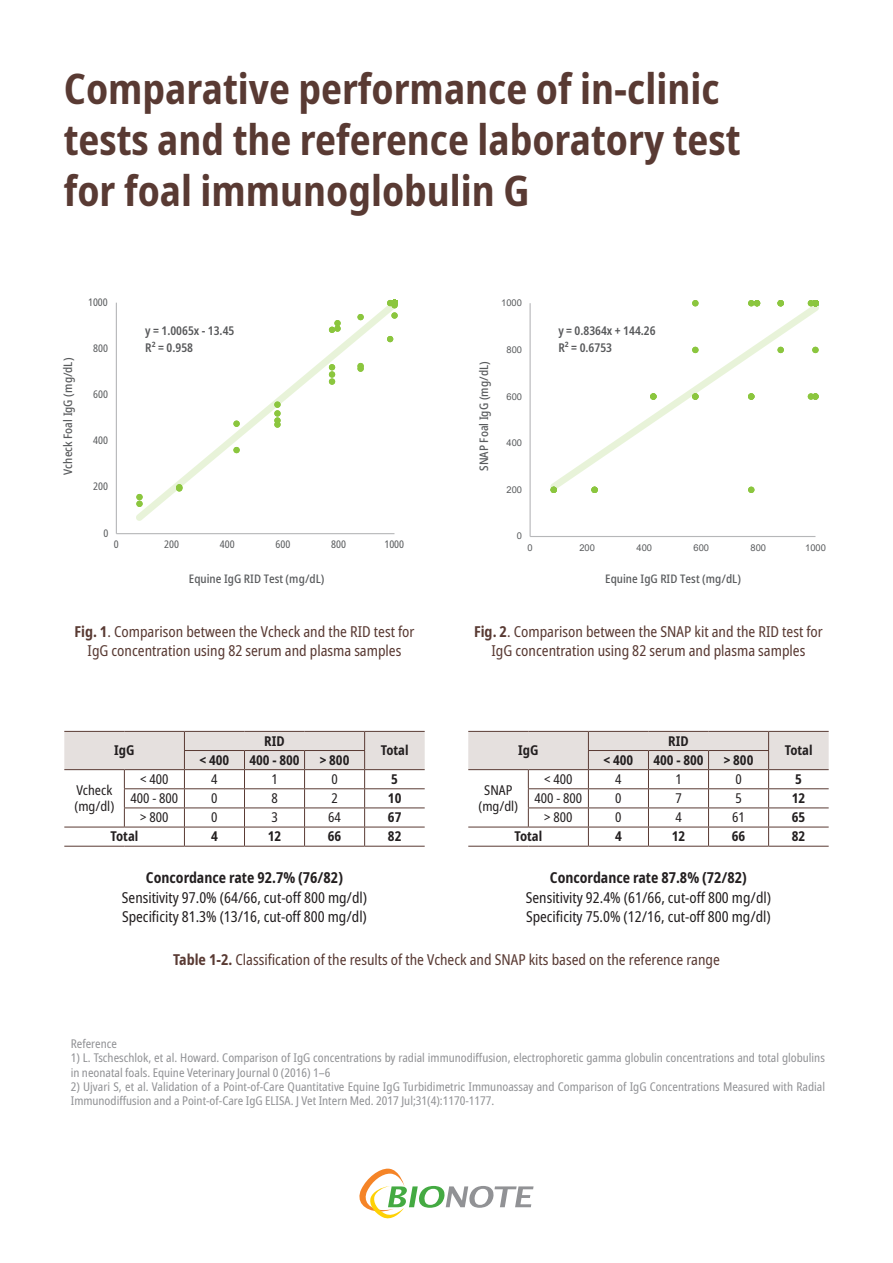
<style>
.page{position:relative;width:893px;height:1263px;background:#fff}
.page>*{position:absolute;margin:0;border:0;box-sizing:border-box;transform-origin:0 0}
.t1{font:700 condensed 42px "Noto Sans";color:#593a33}
.t2{font:condensed 15px/19.5px "Noto Sans";color:#593a33;text-align:center}
.t3{font:condensed 15px "Noto Sans";color:#231f20}
.t4{font:700 condensed 15px "Noto Sans";color:#231f20}
.t5{font:700 condensed 13.5px "Noto Sans";color:#231f20}
.t6{font:condensed 13.5px "Noto Sans";color:#231f20}
.t7{font:condensed 12px/14.4px "Noto Sans";color:#919295}
.t8{font:500 condensed 12px "Noto Sans";color:#595b5d}
.t9{font:600 condensed 12px/16.5px "Noto Sans";color:#57585a}
.t10{font:condensed 10.5px "Noto Sans";letter-spacing:.005em;color:#595b5d}
.t11{font:9.3px "Arial";letter-spacing:.005em;color:#595b5d}
.s1{font-weight:700}
</style>
<div class="page">
<svg style="left:359px;top:1168px;width:175px;height:51px"></svg>
<svg style="left:64px;top:731px;width:361px;height:115px"></svg>
<hr style="left:64px;top:846px;width:60px;height:1px;background:#593a33">
<hr style="left:124px;top:846px;width:60px;height:1px;background:#593a33">
<hr style="left:184px;top:846px;width:60px;height:1px;background:#593a33">
<hr style="left:244px;top:846px;width:61px;height:1px;background:#593a33">
<hr style="left:305px;top:846px;width:60px;height:1px;background:#593a33">
<hr style="left:365px;top:846px;width:60px;height:1px;background:#593a33">
<svg style="left:468px;top:731px;width:361px;height:115px"></svg>
<hr style="left:468px;top:846px;width:60px;height:1px;background:#593a33">
<hr style="left:528px;top:846px;width:60px;height:1px;background:#593a33">
<hr style="left:588px;top:846px;width:60px;height:1px;background:#593a33">
<hr style="left:648px;top:846px;width:60px;height:1px;background:#593a33">
<hr style="left:708px;top:846px;width:61px;height:1px;background:#593a33">
<hr style="left:769px;top:846px;width:60px;height:1px;background:#593a33">
<hr style="left:116px;top:303px;width:1px;height:231px;background:#b6b7b9">
<hr style="left:116px;top:533px;width:278px;height:1px;background:#b6b7b9">
<div style="left:391px;top:300px;width:7px;height:6px;border:1px solid #8bc63e;border-radius:50%"></div>
<svg style="left:136px;top:301px;width:262px;height:220px"></svg>
<hr style="left:530px;top:303px;width:1px;height:233px;background:#b6b7b9">
<hr style="left:530px;top:536px;width:285px;height:1px;background:#b6b7b9">
<svg style="left:692px;top:300px;width:6px;height:4px"></svg>
<div style="left:591px;top:487px;width:7px;height:6px;border:1px solid #8bc63e;border-radius:50%"></div>
<svg style="left:748px;top:490px;width:6px;height:3px"></svg>
<div style="left:550px;top:487px;width:7px;height:6px;border:1px solid #8bc63e;border-radius:50%"></div>
<div style="left:777px;top:300px;width:7px;height:6px;border:1px solid #8bc63e;border-radius:50%"></div>
<svg style="left:808px;top:300px;width:10px;height:4px"></svg>
<div style="left:812px;top:300px;width:7px;height:6px;border:1px solid #8bc63e;border-radius:50%"></div>
<svg style="left:748px;top:300px;width:12px;height:4px"></svg>
<svg style="left:550px;top:304px;width:269px;height:186px"></svg>
<p class="t1" style="left:64px;top:59px;width:657px">Comparative performance of in-clinic</p>
<p class="t1" style="left:64px;top:110px;width:678px">tests and the reference laboratory test</p>
<p class="t1" style="left:64px;top:161px;width:467px">for foal immunoglobulin G</p>
<p class="t10" style="left:88px;top:294px;width:21px">1000</p>
<p class="t8" style="left:59px;top:475px;width:118px;rotate:-90deg">Vcheck Foal IgG (mg/dL)</p>
<p class="t10" style="left:93px;top:341px;width:16px">800</p>
<p class="t10" style="left:93px;top:387px;width:16px">600</p>
<p class="t10" style="left:93px;top:433px;width:16px">400</p>
<p class="t10" style="left:93px;top:479px;width:16px">200</p>
<p class="t11" style="left:501px;top:297px;width:22px">1000</p>
<p class="t9" style="left:145px;top:323px;width:91px">y = 1.0065x - 13.45<br>R² = 0.958</p>
<p class="t9" style="left:558px;top:323px;width:99px">y = 0.8364x + 144.26<br>R² = 0.6753</p>
<p class="t11" style="left:506px;top:343px;width:17px">800</p>
<p class="t8" style="left:476px;top:471px;width:111px;rotate:-90deg">SNAP Foal IgG (mg/dL)</p>
<p class="t11" style="left:506px;top:390px;width:17px">600</p>
<p class="t11" style="left:506px;top:436px;width:17px">400</p>
<p class="t11" style="left:506px;top:483px;width:17px">200</p>
<p class="t10" style="left:103px;top:525px;width:6px">0</p>
<p class="t10" style="left:114px;top:536px;width:6px">0</p>
<p class="t10" style="left:164px;top:536px;width:16px">200</p>
<p class="t10" style="left:220px;top:536px;width:16px">400</p>
<p class="t10" style="left:276px;top:536px;width:16px">600</p>
<p class="t10" style="left:331px;top:536px;width:16px">800</p>
<p class="t10" style="left:384px;top:536px;width:21px">1000</p>
<p class="t11" style="left:517px;top:530px;width:7px">0</p>
<p class="t11" style="left:527px;top:541px;width:7px">0</p>
<p class="t11" style="left:579px;top:541px;width:17px">200</p>
<p class="t11" style="left:636px;top:541px;width:17px">400</p>
<p class="t11" style="left:694px;top:541px;width:17px">600</p>
<p class="t11" style="left:751px;top:541px;width:17px">800</p>
<p class="t11" style="left:805px;top:541px;width:22px">1000</p>
<p class="t8" style="left:189px;top:571px;width:137px">Equine IgG RID Test (mg/dL)</p>
<p class="t8" style="left:605px;top:571px;width:137px">Equine IgG RID Test (mg/dL)</p>
<p class="t2" style="left:74px;top:622px;width:342px"><span class="s1">Fig. 1</span>. Comparison between the Vcheck and the RID test for<br>IgG concentration using 82 serum and plasma samples</p>
<p class="t2" style="left:474px;top:622px;width:350px"><span class="s1">Fig. 2</span>. Comparison between the SNAP kit and the RID test for<br>IgG concentration using 82 serum and plasma samples</p>
<p class="t5" style="left:114px;top:741px;width:22px">IgG</p>
<p class="t5" style="left:264px;top:731px;width:22px">RID</p>
<p class="t5" style="left:200px;top:750px;width:31px">&lt; 400</p>
<p class="t5" style="left:249px;top:750px;width:52px">400 - 800</p>
<p class="t5" style="left:320px;top:750px;width:31px">&gt; 800</p>
<p class="t5" style="left:381px;top:741px;width:29px">Total</p>
<p class="t5" style="left:518px;top:741px;width:22px">IgG</p>
<p class="t5" style="left:668px;top:731px;width:22px">RID</p>
<p class="t5" style="left:604px;top:750px;width:31px">&lt; 400</p>
<p class="t5" style="left:653px;top:750px;width:52px">400 - 800</p>
<p class="t5" style="left:724px;top:750px;width:31px">&gt; 800</p>
<p class="t5" style="left:785px;top:741px;width:29px">Total</p>
<p class="t6" style="left:140px;top:770px;width:30px">&lt; 400</p>
<p class="t6" style="left:211px;top:770px;width:8px">4</p>
<p class="t6" style="left:271px;top:770px;width:8px">1</p>
<p class="t6" style="left:331px;top:770px;width:8px">0</p>
<p class="t5" style="left:391px;top:769px;width:8px">5</p>
<p class="t6" style="left:131px;top:789px;width:49px">400 - 800</p>
<p class="t6" style="left:211px;top:789px;width:8px">0</p>
<p class="t6" style="left:271px;top:789px;width:8px">8</p>
<p class="t6" style="left:331px;top:789px;width:8px">2</p>
<p class="t5" style="left:388px;top:788px;width:15px">10</p>
<p class="t6" style="left:140px;top:808px;width:30px">&gt; 800</p>
<p class="t6" style="left:211px;top:808px;width:8px">0</p>
<p class="t6" style="left:271px;top:808px;width:8px">3</p>
<p class="t6" style="left:328px;top:808px;width:14px">64</p>
<p class="t5" style="left:388px;top:808px;width:15px">67</p>
<p class="t5" style="left:110px;top:827px;width:29px">Total</p>
<p class="t5" style="left:211px;top:827px;width:8px">4</p>
<p class="t5" style="left:268px;top:827px;width:15px">12</p>
<p class="t5" style="left:328px;top:827px;width:15px">66</p>
<p class="t5" style="left:388px;top:827px;width:15px">82</p>
<p class="t4" style="left:146px;top:867px;width:199px">Concordance rate 92.7% (76/82)</p>
<p class="t3" style="left:122px;top:887px;width:247px">Sensitivity 97.0% (64/66, cut-off 800 mg/dl)</p>
<p class="t3" style="left:122px;top:906px;width:246px">Specificity 81.3% (13/16, cut-off 800 mg/dl)</p>
<p class="t6" style="left:76px;top:781px;width:37px">Vcheck</p>
<p class="t6" style="left:74px;top:797px;width:41px">(mg/dl)</p>
<p class="t6" style="left:544px;top:770px;width:30px">&lt; 400</p>
<p class="t6" style="left:615px;top:770px;width:8px">4</p>
<p class="t6" style="left:675px;top:770px;width:8px">1</p>
<p class="t6" style="left:735px;top:770px;width:8px">0</p>
<p class="t5" style="left:795px;top:769px;width:8px">5</p>
<p class="t6" style="left:534px;top:789px;width:49px">400 - 800</p>
<p class="t6" style="left:615px;top:789px;width:8px">0</p>
<p class="t6" style="left:675px;top:789px;width:8px">7</p>
<p class="t6" style="left:735px;top:789px;width:8px">5</p>
<p class="t5" style="left:792px;top:788px;width:15px">12</p>
<p class="t6" style="left:544px;top:808px;width:30px">&gt; 800</p>
<p class="t6" style="left:615px;top:808px;width:8px">0</p>
<p class="t6" style="left:675px;top:808px;width:8px">4</p>
<p class="t6" style="left:732px;top:808px;width:14px">61</p>
<p class="t5" style="left:792px;top:808px;width:15px">65</p>
<p class="t5" style="left:514px;top:827px;width:29px">Total</p>
<p class="t5" style="left:615px;top:827px;width:8px">4</p>
<p class="t5" style="left:672px;top:827px;width:15px">12</p>
<p class="t5" style="left:732px;top:827px;width:15px">66</p>
<p class="t5" style="left:792px;top:827px;width:15px">82</p>
<p class="t4" style="left:550px;top:867px;width:199px">Concordance rate 87.8% (72/82)</p>
<p class="t3" style="left:526px;top:887px;width:247px">Sensitivity 92.4% (61/66, cut-off 800 mg/dl)</p>
<p class="t3" style="left:526px;top:906px;width:246px">Specificity 75.0% (12/16, cut-off 800 mg/dl)</p>
<p class="t6" style="left:484px;top:781px;width:30px">SNAP</p>
<p class="t6" style="left:478px;top:797px;width:41px">(mg/dl)</p>
<p class="t2" style="left:173px;top:950px;width:548px"><span class="s1">Table 1-2.</span> Classification of the results of the Vcheck and SNAP kits based on the reference range</p>
<p class="t7" style="left:71px;top:1036px;width:48px">Reference</p>
<p class="t7" style="left:71px;top:1051px;width:756px">1) L. Tscheschlok, et al. Howard. Comparison of IgG concentrations by radial immunodiffusion, electrophoretic gamma globulin concentrations and total globulins in neonatal foals. Equine Veterinary Journal 0 (2016) 1–6</p>
<p class="t7" style="left:71px;top:1080px;width:756px">2) Ujvari S, et al. Validation of a Point-of-Care Quantitative Equine IgG Turbidimetric Immunoassay and Comparison of IgG Concentrations Measured with Radial<br>Immunodiffusion and a Point-of-Care IgG ELISA. J Vet Intern Med. 2017 Jul;31(4):1170-1177.</p>
</div>
